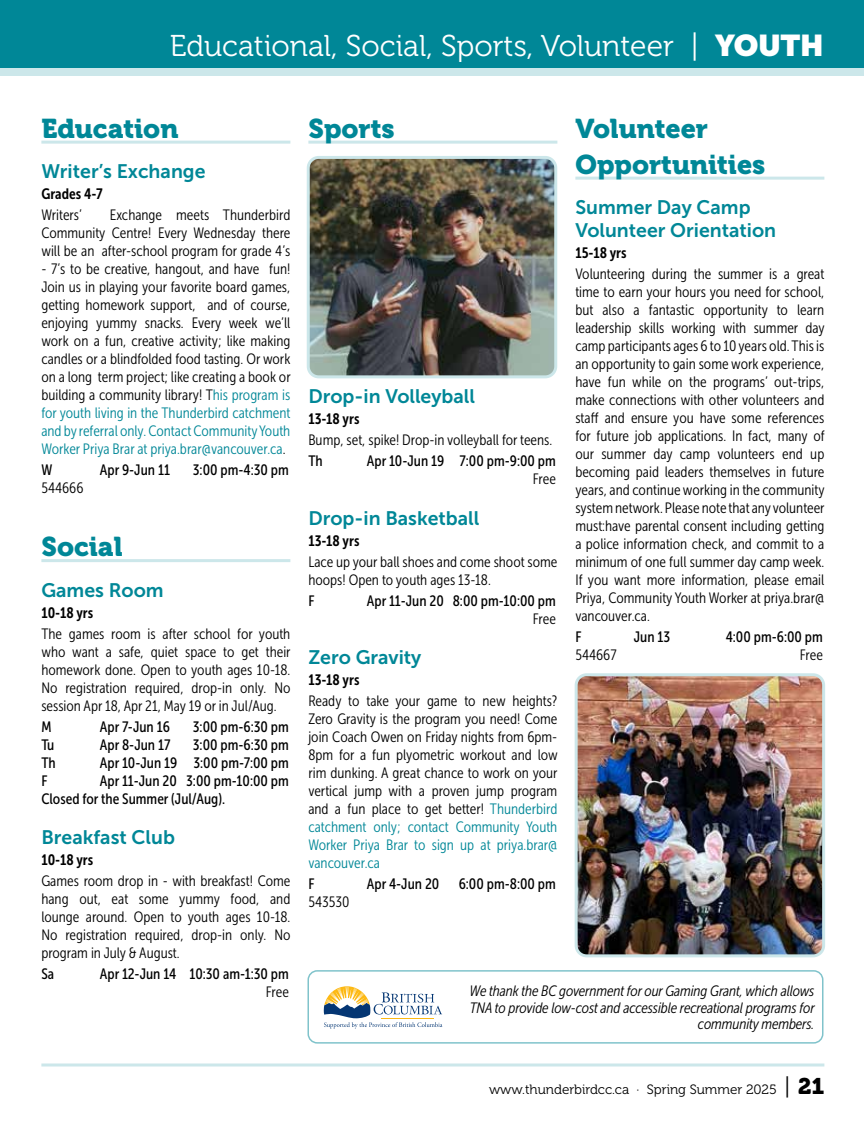
<style>
.page{position:relative;width:864px;height:1134px;background:#fff}
.page>*{position:absolute;margin:0;border:0;box-sizing:border-box;transform-origin:0 0}
.t1{font:30px "Museo 300";color:#fff}
.t2{font:27px/36px "Museo 900";color:#008797}
.t3{font:19.5px/22.5px "Museo Sans 700";color:#008797}
.t4{font:15px/18px "Museo Sans Cond 300";color:#000;text-align:justify}
.t5{font:15px/18px "Museo Sans Cond 500";color:#000}
.t6{font:italic 15px/16.5px "Museo Sans Cond 300";letter-spacing:-.01em;color:#000;text-align:right}
.t7{font:15px "Museo Sans Cond 700";color:#000}
.t8{font:13.5px "Museo 300";color:#000}
.s1{font-family:"Museo Sans Display";font-weight:900}
.s2{color:#008797}
.s3{font-size:22.5px}
.s4{font-family:"Museo 900";font-size:22.5px}
</style>
<div class="page">
<div style="left:0;top:68px;width:864px;height:8px;background:#cce7ea"></div>
<div style="left:0;top:0;width:864px;height:68px;background:#008797"></div>
<hr style="left:41px;top:1064px;width:783px;height:2px;background:#cce7ea">
<hr style="left:41px;top:141px;width:249px;height:3px;background:#cce7ea">
<hr style="left:41px;top:559px;width:249px;height:3px;background:#cce7ea">
<hr style="left:308px;top:141px;width:249px;height:3px;background:#cce7ea">
<hr style="left:575px;top:177px;width:249px;height:3px;background:#cce7ea">
<img style="left:311px;top:160px;width:242px;height:214px">
<div style="left:307px;top:156px;width:250px;height:222px;border:3px solid #cce7ea;border-radius:10px"></div>
<img style="left:577px;top:677px;width:244px;height:278px">
<div style="left:575px;top:673px;width:250px;height:284px;border:3px solid #cce7ea;border-radius:10px"></div>
<div style="left:308px;top:970px;width:516px;height:74px;border:2px solid #80c3cb;border-radius:9px"></div>
<svg style="left:324px;top:986px;width:118px;height:43px"></svg>
<h1 class="t1" style="left:170px;top:29px;width:655px">Educational, Social, Sports, Volunteer | <span class="s1">YOUTH</span></h1>
<h2 class="t2" style="left:41px;top:110px;width:139px">Education</h2>
<h3 class="t3" style="left:41px;top:160px;width:166px">Writer’s Exchange</h3>
<p class="t7" style="left:41px;top:186px;width:63px">Grades 4-7</p>
<p class="t4" style="left:41px;top:206px;width:42px">Writers’</p>
<p class="t4" style="left:41px;top:206px;width:251px;text-indent:68px">Exchange meets Thunderbird Community Centre! Every Wednesday there will be an after-school program for grade 4’s</p>
<p class="t4" style="left:41px;top:260px;width:251px">- 7’s to be creative, hangout, and have fun!<br>Join us in playing your favorite board games, getting homework support, and of course, enjoying yummy snacks. Every week we’ll work on a fun, creative activity; like making candles or a blindfolded food tasting. Or work on a long term project; like creating a book or building a community library! T<span class="s2">his program is for youth living in the Thunderbird catchment and by referral only. Contact Community Youth Worker Priya Brar at priya.brar@vancouver.ca</span>.</p>
<p class="t5" style="left:41px;top:461px;width:12px">W</p>
<p class="t5" style="left:100px;top:461px;width:72px">Apr 9-Jun 11</p>
<p class="t5" style="left:193px;top:461px;width:97px">3:00 pm-4:30 pm</p>
<p class="t4" style="left:41px;top:479px;width:44px">544666</p>
<h2 class="t2" style="left:41px;top:529px;width:83px">Social</h2>
<h3 class="t3" style="left:41px;top:579px;width:124px">Games Room</h3>
<p class="t7" style="left:41px;top:604px;width:53px">10-18 yrs</p>
<p class="t4" style="left:41px;top:625px;width:251px;text-align:left">The games room is after school for youth who want a safe, quiet space to get their homework done. Open to youth ages 10-18.<br>No registration required, drop-in only. No session Apr 18, Apr 21, May 19 or in Jul/Aug.</p>
<p class="t5" style="left:41px;top:718px;width:12px">M</p>
<p class="t5" style="left:100px;top:718px;width:72px">Apr 7-Jun 16</p>
<p class="t5" style="left:193px;top:718px;width:97px">3:00 pm-6:30 pm</p>
<p class="t5" style="left:41px;top:736px;width:15px">Tu</p>
<p class="t5" style="left:100px;top:736px;width:72px">Apr 8-Jun 17</p>
<p class="t5" style="left:193px;top:736px;width:97px">3:00 pm-6:30 pm</p>
<p class="t5" style="left:41px;top:754px;width:16px">Th</p>
<p class="t5" style="left:100px;top:754px;width:190px">Apr 10-Jun 19 3:00 pm-7:00 pm</p>
<p class="t5" style="left:41px;top:772px;width:8px">F</p>
<p class="t5" style="left:41px;top:772px;width:249px;text-indent:59px">Apr 11-Jun 20 3:00 pm-10:00 pm<br>Closed for the Summer (Jul/Aug).</p>
<h3 class="t3" style="left:41px;top:826px;width:135px">Breakfast Club</h3>
<p class="t7" style="left:41px;top:852px;width:53px">10-18 yrs</p>
<p class="t4" style="left:41px;top:872px;width:251px">Games room drop in - with breakfast! Come hang out, eat some yummy food, and lounge around. Open to youth ages 10-18.<br>No registration required, drop-in only. No program in July &amp; August.</p>
<p class="t5" style="left:41px;top:965px;width:14px">Sa</p>
<p class="t5" style="left:100px;top:965px;width:190px">Apr 12-Jun 14 10:30 am-1:30 pm</p>
<p class="t4" style="left:266px;top:983px;width:24px">Free</p>
<h2 class="t2" style="left:308px;top:110px;width:88px">Sports</h2>
<h3 class="t3" style="left:308px;top:385px;width:168px">Drop-in Volleyball</h3>
<p class="t7" style="left:308px;top:411px;width:53px">13-18 yrs</p>
<p class="t4" style="left:308px;top:431px;width:244px">Bump, set, spike! Drop-in volleyball for teens.</p>
<p class="t5" style="left:308px;top:452px;width:16px">Th</p>
<p class="t5" style="left:367px;top:452px;width:190px">Apr 10-Jun 19 7:00 pm-9:00 pm</p>
<p class="t4" style="left:533px;top:470px;width:24px">Free</p>
<h3 class="t3" style="left:308px;top:507px;width:172px">Drop-in Basketball</h3>
<p class="t7" style="left:308px;top:532px;width:53px">13-18 yrs</p>
<p class="t4" style="left:308px;top:553px;width:251px">Lace up your ball shoes and come shoot some hoops! Open to youth ages 13-18.</p>
<p class="t5" style="left:308px;top:592px;width:8px">F</p>
<p class="t5" style="left:367px;top:592px;width:191px">Apr 11-Jun 20 8:00 pm-10:00 pm</p>
<p class="t4" style="left:533px;top:610px;width:24px">Free</p>
<h3 class="t3" style="left:308px;top:646px;width:115px">Zero Gravity</h3>
<p class="t7" style="left:308px;top:672px;width:53px">13-18 yrs</p>
<p class="t4" style="left:308px;top:692px;width:251px">Ready to take your game to new heights?<br>Zero Gravity is the program you need! Come join Coach Owen on Friday nights from 6pm-8pm for a fun plyometric workout and low rim dunking. A great chance to work on your vertical jump with a proven jump program and a fun place to get better! <span class="s2">Thunderbird catchment only; contact Community Youth Worker Priya Brar to sign up at priya.brar@ vancouver.ca</span></p>
<p class="t5" style="left:308px;top:875px;width:8px">F</p>
<p class="t5" style="left:367px;top:875px;width:74px">Apr 4-Jun 20</p>
<p class="t5" style="left:459px;top:875px;width:99px">6:00 pm-8:00 pm</p>
<p class="t4" style="left:308px;top:893px;width:42px">543530</p>
<h2 class="t2" style="left:575px;top:110px;width:192px">Volunteer<br>Opportunities</h2>
<h3 class="t3" style="left:575px;top:196px;width:202px">Summer Day Camp<br>Volunteer Orientation</h3>
<p class="t7" style="left:575px;top:244px;width:53px">15-18 yrs</p>
<p class="t4" style="left:575px;top:265px;width:251px;text-align:left">Volunteering during the summer is a great time to earn your hours you need for school, but also a fantastic opportunity to learn leadership skills working with summer day camp participants ages 6 to 10 years old. This is an opportunity to gain some work experience, have fun while on the programs’ out-trips, make connections with other volunteers and staff and ensure you have some references for future job applications. In fact, many of our summer day camp volunteers end up becoming paid leaders themselves in future years, and continue working in the community system network. Please note that any volunteer must:have parental consent including getting a police information check, and commit to a minimum of one full summer day camp week.<br>If you want more information, please email Priya, Community Youth Worker at priya.brar@ vancouver.ca.</p>
<p class="t5" style="left:575px;top:628px;width:8px">F</p>
<p class="t5" style="left:634px;top:628px;width:38px">Jun 13</p>
<p class="t5" style="left:726px;top:628px;width:99px">4:00 pm-6:00 pm</p>
<p class="t4" style="left:575px;top:646px;width:43px">544667</p>
<p class="t4" style="left:800px;top:646px;width:24px">Free</p>
<p class="t6" style="left:470px;top:983px;width:347px">We thank the BC government for our Gaming Grant, which allows<br>TNA to provide low-cost and accessible recreational programs for community members.</p>
<p class="t8" style="left:489px;top:1082px;width:337px">www.thunderbirdcc.ca · Spring Summer 2025 <span class="s3">|</span> <span class="s4">21</span></p>
</div>
